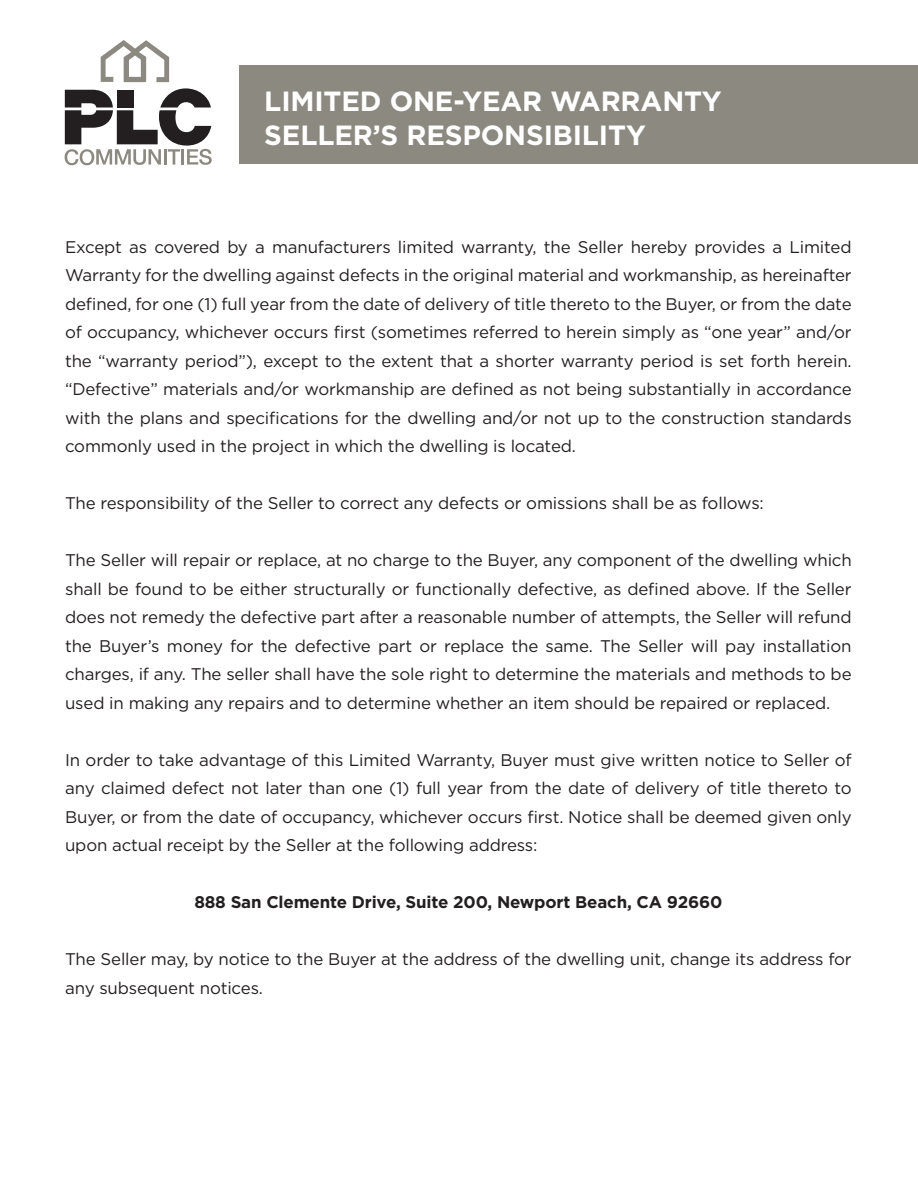
<style>
.page{position:relative;width:918px;height:1188px;background:#fff}
.page>*{position:absolute;margin:0;border:0;box-sizing:border-box;transform-origin:0 0}
.t1{font:700 27.75px "Gotham";letter-spacing:-.005em;color:#fff}
.t2{font:16.8px/28.5px "Gotham";letter-spacing:-.01em;color:#231f20;text-align:justify}
.t3{font:700 16.8px "Gotham";letter-spacing:-.01em;color:#231f20}
</style>
<div class="page">
<div style="left:239px;top:65px;width:679px;height:99px;background:#8c8981"></div>
<svg style="left:101px;top:40px;width:68px;height:42px"></svg>
<svg style="left:65px;top:88px;width:147px;height:77px"></svg>
<p class="t1" style="left:264px;top:83px;width:459px">LIMITED ONE-YEAR WARRANTY</p>
<p class="t1" style="left:264px;top:116px;width:383px">SELLER’S RESPONSIBILITY</p>
<p class="t2" style="left:65px;top:232px;width:788px">Except as covered by a manufacturers limited warranty, the Seller hereby provides a Limited Warranty for the dwelling against defects in the original material and workmanship, as hereinafter defined, for one (1) full year from the date of delivery of title thereto to the Buyer, or from the date of occupancy, whichever occurs first (sometimes referred to herein simply as “one year” and/or the “warranty period”), except to the extent that a shorter warranty period is set forth herein. “Defective” materials and/or workmanship are defined as not being substantially in accordance with the plans and specifications for the dwelling and/or not up to the construction standards commonly used in the project in which the dwelling is located.</p>
<p class="t2" style="left:65px;top:489px;width:700px">The responsibility of the Seller to correct any defects or omissions shall be as follows:</p>
<p class="t2" style="left:65px;top:546px;width:788px">The Seller will repair or replace, at no charge to the Buyer, any component of the dwelling which shall be found to be either structurally or functionally defective, as defined above. If the Seller does not remedy the defective part after a reasonable number of attempts, the Seller will refund the Buyer’s money for the defective part or replace the same. The Seller will pay installation charges, if any. The seller shall have the sole right to determine the materials and methods to be used in making any repairs and to determine whether an item should be repaired or replaced.</p>
<p class="t2" style="left:65px;top:745px;width:788px">In order to take advantage of this Limited Warranty, Buyer must give written notice to Seller of any claimed defect not later than one (1) full year from the date of delivery of title thereto to Buyer, or from the date of occupancy, whichever occurs first. Notice shall be deemed given only upon actual receipt by the Seller at the following address:</p>
<p class="t3" style="left:194px;top:891px;width:530px">888 San Clemente Drive, Suite 200, Newport Beach, CA 92660</p>
<p class="t2" style="left:65px;top:945px;width:788px">The Seller may, by notice to the Buyer at the address of the dwelling unit, change its address for any subsequent notices.</p>
</div>
